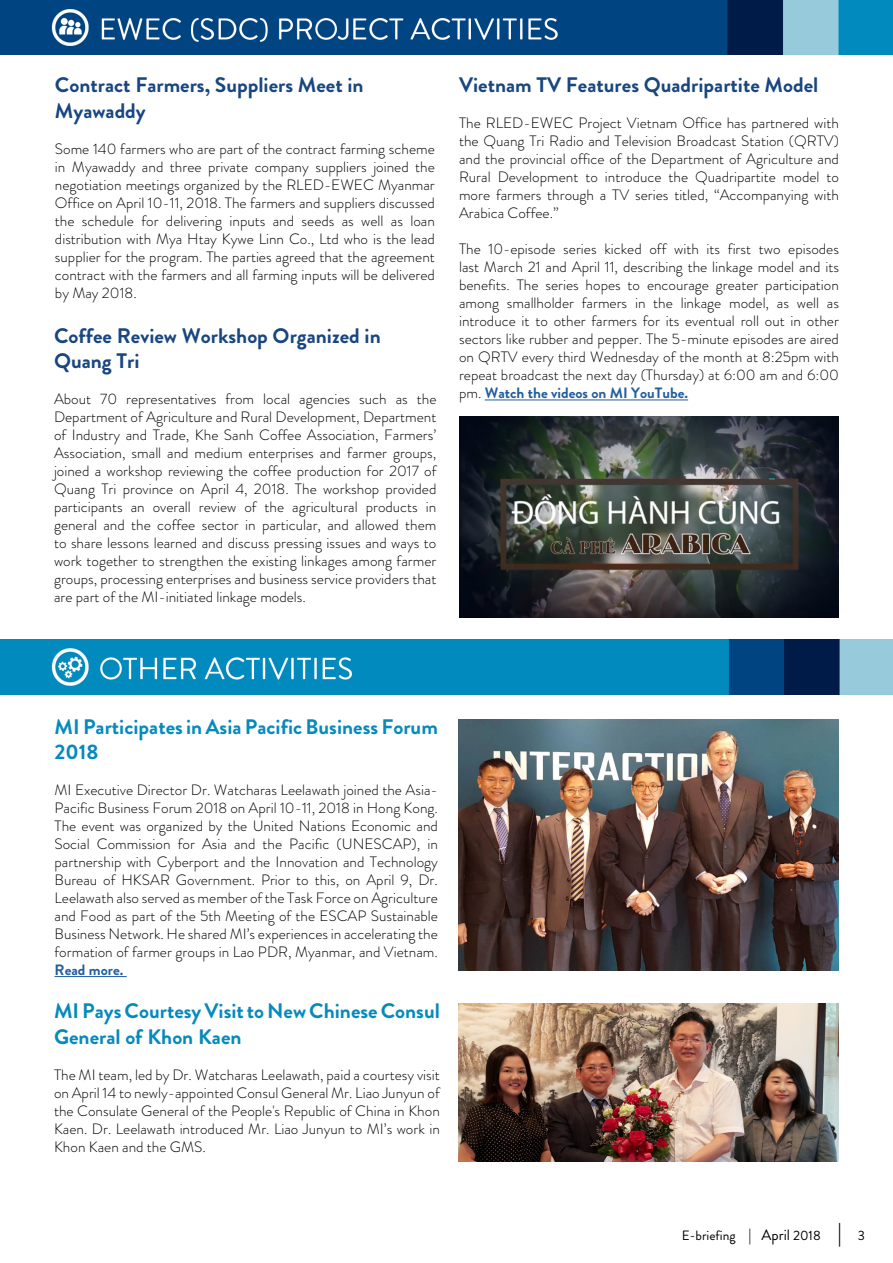
<style>
.page{position:relative;width:893px;height:1263px;background:#fff}
.page>*{position:absolute;margin:0;border:0;box-sizing:border-box;transform-origin:0 0}
.t1{font:700 21px/25.2px "Brandon Grotesque";color:#184680}
.t2{font:700 21px/25.2px "Brandon Grotesque";color:#058abe}
.t3{font:300 15px/18px "Brandon Grotesque";color:#000;text-align:justify}
.t4{font:700 15px "Brandon Grotesque";color:#215e9e}
.t5{font:13.5px "Brandon Grotesque";color:#000}
.s1{font-weight:700;color:#215e9e}
.s2{font-size:15px}
.s3{font-size:22.5px}
</style>
<div class="page">
<img style="left:0;top:639px;width:893px;height:55px">
<hr style="left:55px;top:976px;width:72px;height:1px;background:#215e9e">
<img style="left:0;top:0;width:893px;height:55px">
<img style="left:459px;top:1004px;width:380px;height:158px">
<hr style="left:485px;top:400px;width:203px;height:1px;background:#215e9e">
<img style="left:459px;top:416px;width:379px;height:202px">
<img style="left:458px;top:719px;width:380px;height:252px">
<h1 class="t1" style="left:55px;top:73px;width:310px">Contract Farmers, Suppliers Meet in<br>Myawaddy</h1>
<p class="t3" style="left:55px;top:140px;width:381px">Some 140 farmers who are part of the contract farming scheme in Myawaddy and three private company suppliers joined the negotiation meetings organized by the RLED-EWEC Myanmar Office on April 10-11, 2018. The farmers and suppliers discussed the schedule for delivering inputs and seeds as well as loan distribution with Mya Htay Kywe Linn Co., Ltd who is the lead supplier for the program. The parties agreed that the agreement contract with the farmers and all farming inputs will be delivered by May 2018.</p>
<h1 class="t1" style="left:54px;top:323px;width:328px">Coffee Review Workshop Organized in<br>Quang Tri</h1>
<p class="t3" style="left:54px;top:390px;width:384px">About 70 representatives from local agencies such as the Department of Agriculture and Rural Development, Department of Industry and Trade, Khe Sanh Coffee Association, Farmers’ Association, small and medium enterprises and farmer groups, joined a workshop reviewing the coffee production for 2017 of Quang Tri province on April 4, 2018. The workshop provided participants an overall review of the agricultural products in general and the coffee sector in particular, and allowed them to share lessons learned and discuss pressing issues and ways to work together to strengthen the existing linkages among farmer groups, processing enterprises and business service providers that are part of the MI-initiated linkage models.</p>
<h1 class="t1" style="left:459px;top:73px;width:361px">Vietnam TV Features Quadripartite Model</h1>
<p class="t3" style="left:459px;top:114px;width:381px">The RLED-EWEC Project Vietnam Office has partnered with the Quang Tri Radio and Television Broadcast Station (QRTV) and the provincial office of the Department of Agriculture and Rural Development to introduce the Quadripartite model to more farmers through a TV series titled, “Accompanying with Arabica Coffee.”</p>
<p class="t3" style="left:459px;top:240px;width:381px">The 10-episode series kicked off with its first two episodes last March 21 and April 11, describing the linkage model and its benefits. The series hopes to encourage greater participation among smallholder farmers in the linkage model, as well as introduce it to other farmers for its eventual roll out in other sectors like rubber and pepper. The 5-minute episodes are aired on QRTV every third Wednesday of the month at 8:25pm with repeat broadcast the next day (Thursday) at 6:00 am and 6:00 pm. <span class="s1">Watch the videos on MI YouTube.</span></p>
<h1 class="t2" style="left:55px;top:714px;width:385px">MI Participates in Asia Pacific Business Forum<br>2018</h1>
<p class="t3" style="left:55px;top:781px;width:385px">MI Executive Director Dr. Watcharas Leelawath joined the Asia-Pacific Business Forum 2018 on April 10-11, 2018 in Hong Kong.<br>The event was organized by the United Nations Economic and Social Commission for Asia and the Pacific (UNESCAP), in partnership with Cyberport and the Innovation and Technology Bureau of HKSAR Government. Prior to this, on April 9, Dr.<br>Leelawath also served as member of the Task Force on Agriculture and Food as part of the 5th Meeting of the ESCAP Sustainable Business Network. He shared MI’s experiences in accelerating the formation of farmer groups in Lao PDR, Myanmar, and Vietnam.</p>
<p class="t4" style="left:55px;top:959px;width:70px">Read more.</p>
<h1 class="t2" style="left:54px;top:999px;width:387px">MI Pays Courtesy Visit to New Chinese Consul<br>General of Khon Kaen</h1>
<p class="t3" style="left:54px;top:1065px;width:387px">The MI team, led by Dr. Watcharas Leelawath, paid a courtesy visit on April 14 to newly-appointed Consul General Mr. Liao Junyun of the Consulate General of the People's Republic of China in Khon Kaen. Dr. Leelawath introduced Mr. Liao Junyun to MI’s work in Khon Kaen and the GMS.</p>
<p class="t5" style="left:682px;top:1226px;width:185px">E-briefing <span class="s2">| April</span> 2018 <span class="s3">|</span> 3</p>
</div>
